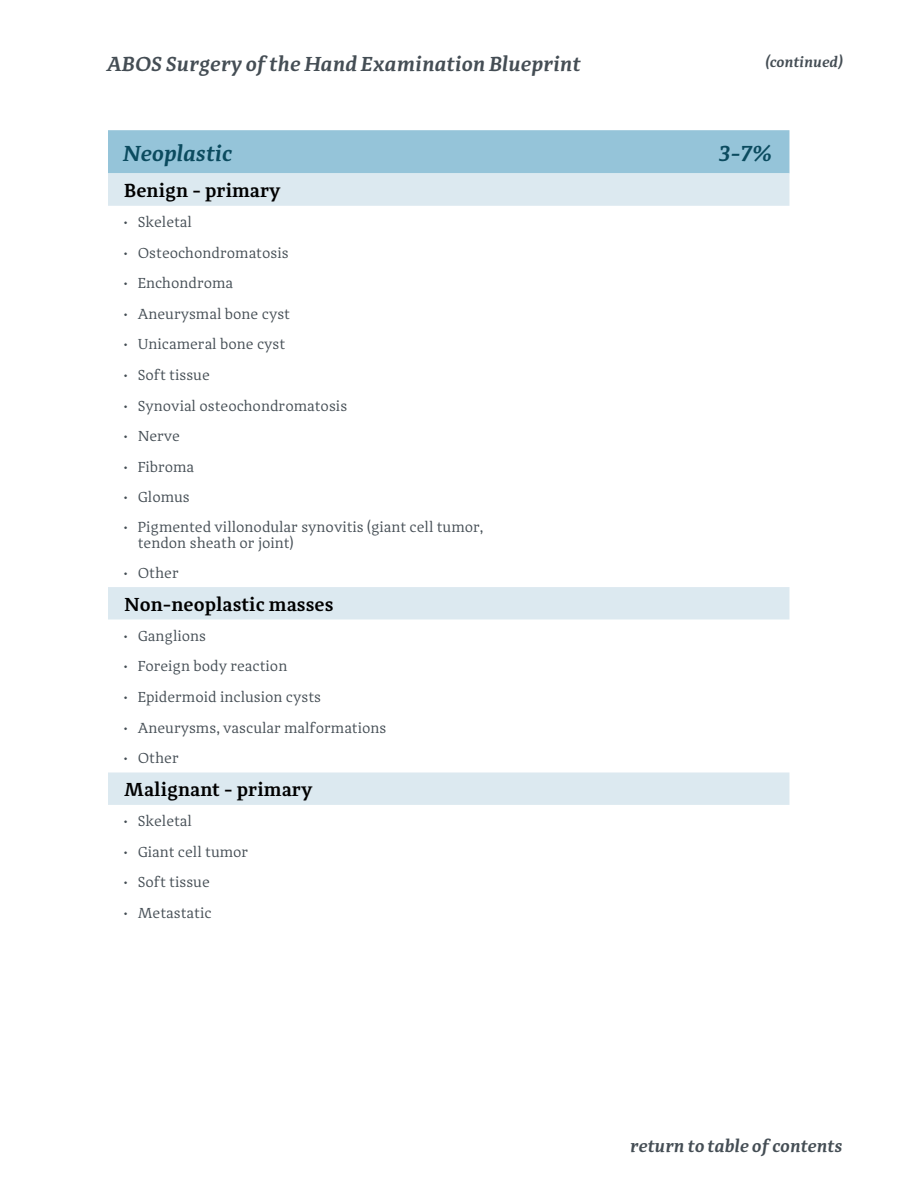
<style>
.page{position:relative;width:918px;height:1188px;background:#fff}
.page>*{position:absolute;margin:0;border:0;box-sizing:border-box;transform-origin:0 0}
.t1{font:italic 600 22.5px "Adagio Serif";color:#0b4b5f}
.t2{font:italic 600 21px "Adagio Serif";color:#444d54}
.t3{font:600 19.5px "Adagio Serif";color:#000}
.t4{font:italic 600 18px "Adagio Serif";color:#444d54}
.t5{font:15px/16.5px "Adagio Serif";color:#444d54}
.t6{font:italic 600 15px "Adagio Serif";color:#444d54}
</style>
<div class="page">
<div style="left:108px;top:130px;width:681px;height:43px;background:#95c4d9"></div>
<svg style="left:108px;top:173px;width:681px;height:632px"></svg>
<h2 class="t2" style="left:108px;top:51px;width:475px">ABOS Surgery of the Hand Examination Blueprint</h2>
<p class="t6" style="left:766px;top:52px;width:79px">(continued)</p>
<h1 class="t1" style="left:124px;top:139px;width:111px">Neoplastic</h1>
<h1 class="t1" style="left:720px;top:139px;width:55px">3-7%</h1>
<h3 class="t3" style="left:124px;top:178px;width:158px">Benign - primary</h3>
<p class="t5" style="left:124px;top:214px;width:69px">• Skeletal</p>
<p class="t5" style="left:124px;top:245px;width:166px">• Osteochondromatosis</p>
<p class="t5" style="left:124px;top:275px;width:111px">• Enchondroma</p>
<p class="t5" style="left:124px;top:306px;width:167px">• Aneurysmal bone cyst</p>
<p class="t5" style="left:124px;top:336px;width:163px">• Unicameral bone cyst</p>
<p class="t5" style="left:124px;top:367px;width:87px">• Soft tissue</p>
<p class="t5" style="left:124px;top:398px;width:225px">• Synovial osteochondromatosis</p>
<p class="t5" style="left:124px;top:428px;width:57px">• Nerve</p>
<p class="t5" style="left:124px;top:459px;width:72px">• Fibroma</p>
<p class="t5" style="left:124px;top:489px;width:67px">• Glomus</p>
<p class="t5" style="left:138px;top:519px;width:347px;text-indent:-14px">• Pigmented villonodular synovitis (giant cell tumor, tendon sheath or joint)</p>
<p class="t5" style="left:124px;top:565px;width:56px">• Other</p>
<h3 class="t3" style="left:124px;top:592px;width:211px">Non-neoplastic masses</h3>
<p class="t5" style="left:124px;top:628px;width:84px">• Ganglions</p>
<p class="t5" style="left:124px;top:658px;width:165px">• Foreign body reaction</p>
<p class="t5" style="left:124px;top:689px;width:199px">• Epidermoid inclusion cysts</p>
<p class="t5" style="left:124px;top:719px;width:264px">• Aneurysms, vascular malformations</p>
<p class="t5" style="left:124px;top:750px;width:56px">• Other</p>
<h3 class="t3" style="left:124px;top:777px;width:190px">Malignant - primary</h3>
<p class="t5" style="left:124px;top:813px;width:69px">• Skeletal</p>
<p class="t5" style="left:124px;top:844px;width:126px">• Giant cell tumor</p>
<p class="t5" style="left:124px;top:874px;width:87px">• Soft tissue</p>
<p class="t5" style="left:124px;top:905px;width:89px">• Metastatic</p>
<p class="t4" style="left:631px;top:1135px;width:214px">return to table of contents</p>
</div>
